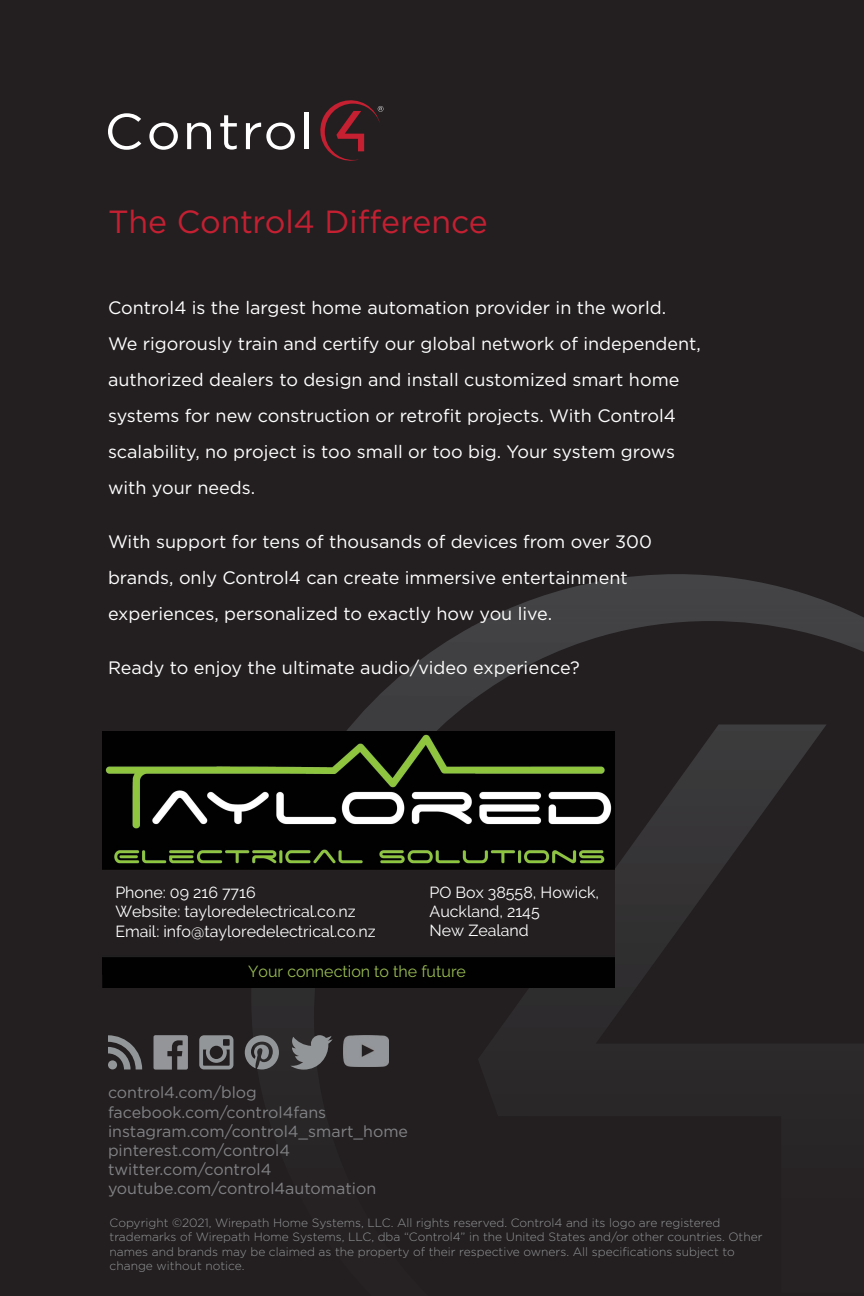
<style>
.page{position:relative;width:864px;height:1296px;background:#231f20}
.page>*{position:absolute;margin:0;border:0;box-sizing:border-box;transform-origin:0 0}
.t1{font:32px "Gotham";letter-spacing:-.005em;color:#c42032}
.t2{font:18px/36px "Gotham";color:#fff}
.t3{font:16px/19.2px "Gotham";color:#818285}
.t4{font:16px/19.2px "Raleway";color:#fff}
.t5{font:16px "Raleway";color:#98ba52}
.t6{font:300 12px/14.4px "Gotham";color:#939698}
</style>
<div class="page">
<img style="left:478px;top:724px;width:386px;height:327px">
<img style="left:242px;top:987px;width:34px;height:83px">
<img style="left:276px;top:987px;width:66px;height:64px">
<img style="left:347px;top:671px;width:59px;height:60px">
<img style="left:406px;top:627px;width:65px;height:104px">
<img style="left:471px;top:581px;width:131px;height:120px">
<img style="left:799px;top:592px;width:65px;height:60px">
<img style="left:602px;top:574px;width:197px;height:62px">
<svg style="left:199px;top:1035px;width:34px;height:34px"></svg>
<svg style="left:290px;top:1035px;width:43px;height:35px"></svg>
<svg style="left:245px;top:1035px;width:34px;height:34px"></svg>
<svg style="left:154px;top:1035px;width:34px;height:35px"></svg>
<svg style="left:108px;top:1035px;width:34px;height:34px"></svg>
<img style="left:344px;top:1035px;width:45px;height:32px">
<svg style="left:108px;top:113px;width:33px;height:37px"></svg>
<svg style="left:149px;top:123px;width:29px;height:27px"></svg>
<svg style="left:187px;top:123px;width:24px;height:26px"></svg>
<svg style="left:220px;top:115px;width:17px;height:35px"></svg>
<svg style="left:246px;top:122px;width:49px;height:28px"></svg>
<div style="left:304px;top:112px;width:5px;height:37px;background:#fff"></div>
<svg style="left:320px;top:100px;width:63px;height:61px"></svg>
<img style="left:102px;top:731px;width:512px;height:256px">
<h1 class="t1" style="left:108px;top:201px;width:381px">The Control4 Difference</h1>
<p class="t2" style="left:108px;top:290px;width:594px">Control4 is the largest home automation provider in the world.<br>We rigorously train and certify our global network of independent, authorized dealers to design and install customized smart home systems for new construction or retrofit projects. With Control4 scalability, no project is too small or too big. Your system grows with your needs.</p>
<p class="t2" style="left:108px;top:524px;width:546px">With support for tens of thousands of devices from over 300 brands, only Control4 can create immersive entertainment experiences, personalized to exactly how you live.</p>
<p class="t2" style="left:108px;top:650px;width:473px">Ready to enjoy the ultimate audio/video experience?</p>
<p class="t4" style="left:115px;top:883px;width:262px">Phone: 09 216 7716<br>Website: tayloredelectrical.co.nz<br>Email: info@tayloredelectrical.co.nz</p>
<p class="t4" style="left:430px;top:882px;width:171px">PO Box 38558, Howick,<br>Auckland, 2145<br>New Zealand</p>
<p class="t5" style="left:248px;top:962px;width:219px">Your connection to the future</p>
<p class="t3" style="left:108px;top:1083px;width:302px">control4.com/blog facebook.com/control4fans instagram.com/control4_smart_home pinterest.com/control4 twitter.com/control4 youtube.com/control4automation</p>
<p class="t6" style="left:110px;top:1215px;width:655px">Copyright ©2021, Wirepath Home Systems, LLC. All rights reserved. Control4 and its logo are registered trademarks of Wirepath Home Systems, LLC, dba “Control4” in the United States and/or other countries. Other names and brands may be claimed as the property of their respective owners. All specifications subject to change without notice.</p>
</div>
